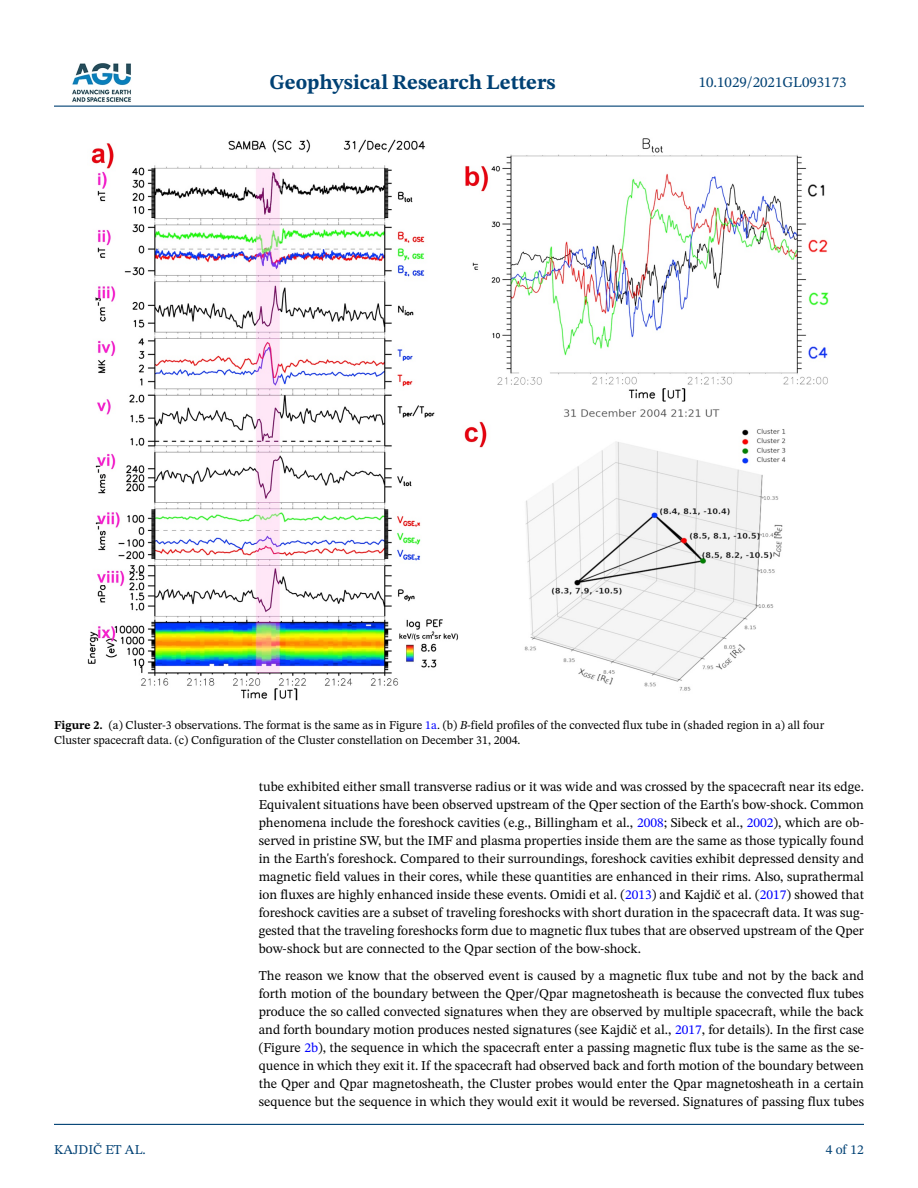
<style>
.page{position:relative;width:918px;height:1188px;background:#fff}
.page>*{position:absolute;margin:0;border:0;box-sizing:border-box;transform-origin:0 0}
.t1{font:700 21px "STIX Two Text";color:#004174}
.t2{font:15px "STIX Two Text";color:#004174}
.t3{font:13.5px/18px "STIX Two Text";color:#000;text-align:justify}
.t4{font:13.5px "STIX Two Text";color:#004174}
.t5{font:12px/15px "STIX Two Text";color:#000}
.s1{font-weight:700}
.s2{color:#00f}
.s3{font-style:italic}
</style>
<div class="page">
<hr style="left:54px;top:106px;width:810px;height:1px;background:#004174">
<hr style="left:54px;top:1124px;width:810px;height:1px;background:#004174">
<img style="left:72px;top:63px;width:59px;height:39px">
<img style="left:87px;top:138px;width:742px;height:563px">
<h1 class="t1" style="left:269px;top:67px;width:288px">Geophysical Research Letters</h1>
<p class="t2" style="left:699px;top:72px;width:149px">10.1029/2021GL093173</p>
<p class="t5" style="left:54px;top:718px;width:772px"><span class="s1">Figure 2.</span> (a) Cluster-3 observations. The format is the same as in Figure <span class="s2">1a</span>. (b) <span class="s3">B</span>-field profiles of the convected flux tube in (shaded region in a) all four<br>Cluster spacecraft data. (c) Configuration of the Cluster constellation on December 31, 2004.</p>
<p class="t4" style="left:54px;top:1140px;width:93px">KAJDIČ ET AL.</p>
<p class="t3" style="left:259px;top:777px;width:607px">tube exhibited either small transverse radius or it was wide and was crossed by the spacecraft near its edge.<br>Equivalent situations have been observed upstream of the Qper section of the Earth's bow-shock. Common phenomena include the foreshock cavities (e.g., Billingham et al., <span class="s2">2008</span>; Sibeck et al., <span class="s2">2002</span>), which are ob&shy;served in pristine SW, but the IMF and plasma properties inside them are the same as those typically found in the Earth's foreshock. Compared to their surroundings, foreshock cavities exhibit depressed density and magnetic field values in their cores, while these quantities are enhanced in their rims. Also, suprathermal ion fluxes are highly enhanced inside these events. Omidi et al. (<span class="s2">2013</span>) and Kajdič et al. (<span class="s2">2017</span>) showed that foreshock cavities are a subset of traveling foreshocks with short duration in the spacecraft data. It was sug&shy;gested that the traveling foreshocks form due to magnetic flux tubes that are observed upstream of the Qper bow-shock but are connected to the Qpar section of the bow-shock.</p>
<p class="t3" style="left:259px;top:966px;width:607px">The reason we know that the observed event is caused by a magnetic flux tube and not by the back and forth motion of the boundary between the Qper/Qpar magnetosheath is because the convected flux tubes produce the so called convected signatures when they are observed by multiple spacecraft, while the back and forth boundary motion produces nested signatures (see Kajdič et al., <span class="s2">2017</span>, for details). In the first case (Figure <span class="s2">2b</span>), the sequence in which the spacecraft enter a passing magnetic flux tube is the same as the se&shy;quence in which they exit it. If the spacecraft had observed back and forth motion of the boundary between the Qper and Qpar magnetosheath, the Cluster probes would enter the Qpar magnetosheath in a certain sequence but the sequence in which they would exit it would be reversed. Signatures of passing flux tubes</p>
<p class="t4" style="left:826px;top:1140px;width:40px">4 of 12</p>
</div>
